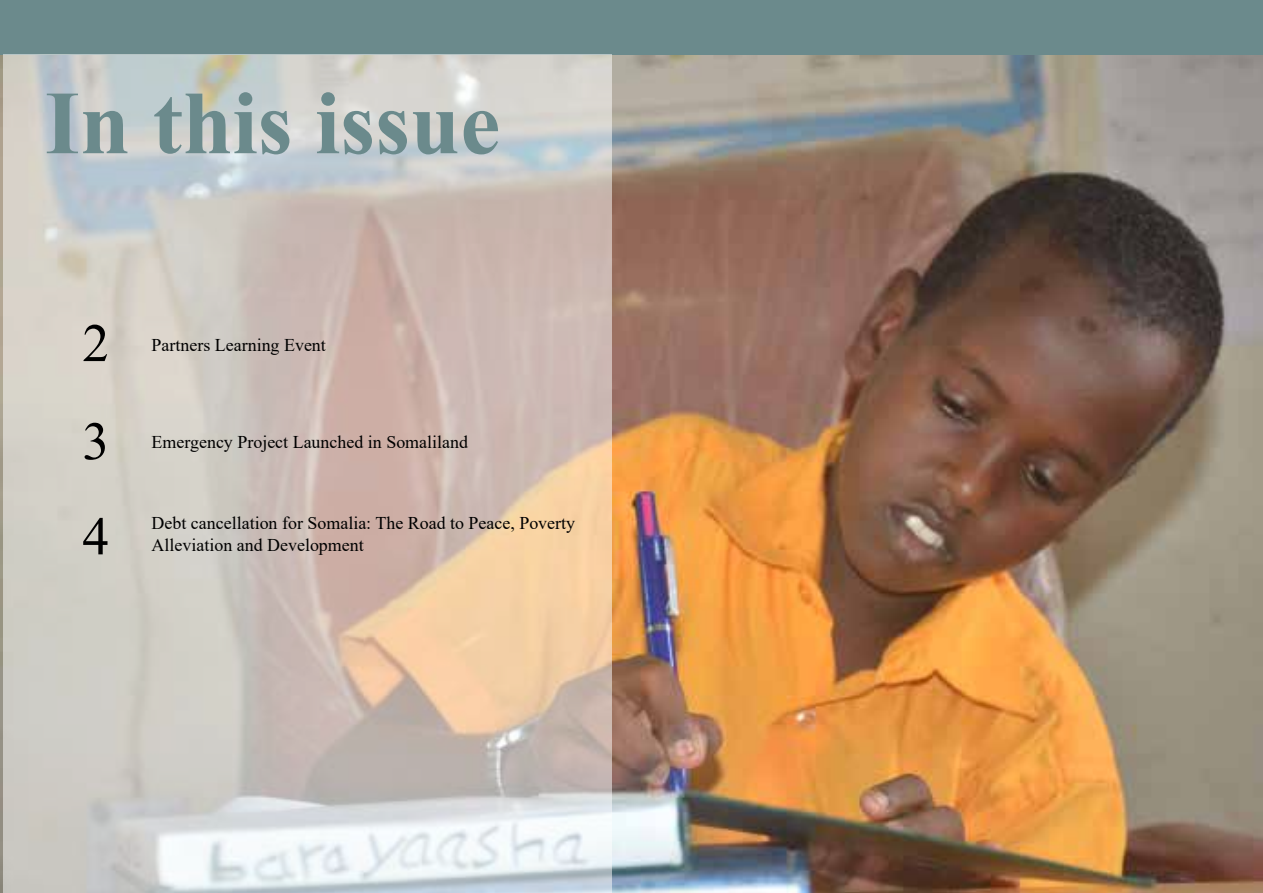
<style>
.page{position:relative;width:1263px;height:893px;background:#fff}
.page>*{position:absolute;margin:0;border:0;box-sizing:border-box;transform-origin:0 0}
.t1{font:700 90px "Times New Roman";color:#6b8a8c}
.t2{font:54px/96.6px "Times New Roman";color:#000;text-align:justify}
.t3{font:18px/21.5px "Times New Roman";color:#000}
</style>
<div class="page">
<img style="left:0;top:54px;width:1263px;height:839px">
<div style="left:0;top:0;width:1263px;height:54px;background:#6b8a8c"></div>
<svg style="left:4px;top:54px;width:607px;height:839px"></svg>
<h1 class="t1" style="left:45px;top:58px;width:457px">In this issue</h1>
<h2 class="t2" style="left:82px;top:293px;width:28px">2<br>3<br>4</h2>
<p class="t3" style="left:152px;top:334px;width:176px">Partners Learning Event</p>
<p class="t3" style="left:152px;top:431px;width:318px">Emergency Project Launched in Somaliland</p>
<p class="t3" style="left:152px;top:512px;width:425px">Debt cancellation for Somalia: The Road to Peace, Poverty<br>Alleviation and Development</p>
</div>
